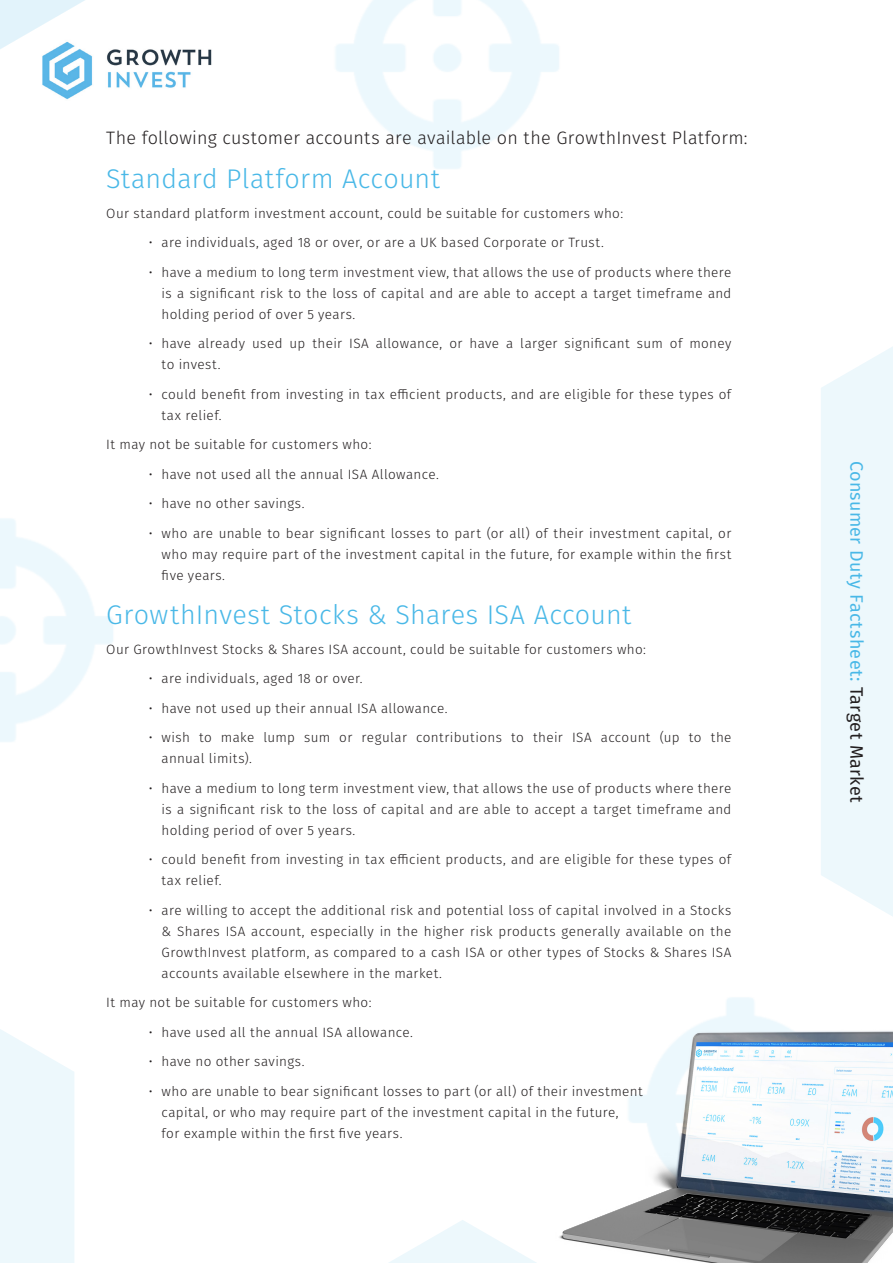
<style>
.page{position:relative;width:893px;height:1263px;background:#fff}
.page>*{position:absolute;margin:0;border:0;box-sizing:border-box;transform-origin:0 0}
.Section_Header{font:300 27px "Fira Sans";letter-spacing:.01em;color:#49b8e7}
.Short_Guide_Paragraph_-_Para{font:300 18px "Fira Sans";letter-spacing:.015em;color:#231f20}
.t1{font:18px "Fira Sans";letter-spacing:.02em;color:#49b8e7}
.Short_Guide_Paragraph_-_Para-2{font:300 13.5px/21px "Fira Sans";letter-spacing:.025em;color:#231f20}
.s1{color:#231f20}
</style>
<div class="page">
<svg style="left:821px;top:347px;width:72px;height:569px;background:#eef8fc"></svg>
<img style="left:170px;top:49px;width:42px;height:39px">
<svg style="left:0;top:0;width:170px;height:100px"></svg>
<svg style="left:0;top:1029px;width:74px;height:234px;background:#eef8fc"></svg>
<svg style="left:389px;top:1220px;width:147px;height:43px"></svg>
<img style="left:559px;top:1025px;width:334px;height:238px">
<p class="Short_Guide_Paragraph_-_Para" style="left:106px;top:125px;width:643px">The following customer accounts are available on the GrowthInvest Platform:</p>
<p class="Section_Header" style="left:106px;top:160px;width:335px">Standard Platform Account</p>
<p class="Short_Guide_Paragraph_-_Para-2" style="left:106px;top:203px;width:518px">Our standard platform investment account, could be suitable for customers who:</p>
<p class="Short_Guide_Paragraph_-_Para-2" style="left:149px;top:232px;width:457px">• are individuals, aged 18 or over, or are a UK based Corporate or Trust.</p>
<p class="Short_Guide_Paragraph_-_Para-2" style="left:162px;top:262px;width:571px;text-align:justify;text-indent:-13px">• have a medium to long term investment view, that allows the use of products where there is a significant risk to the loss of capital and are able to accept a target timeframe and holding period of over 5 years.</p>
<p class="Short_Guide_Paragraph_-_Para-2" style="left:162px;top:333px;width:571px;text-indent:-13px">• have already used up their ISA allowance, or have a larger significant sum of money to invest.</p>
<p class="Short_Guide_Paragraph_-_Para-2" style="left:162px;top:384px;width:571px;text-indent:-13px">• could benefit from investing in tax efficient products, and are eligible for these types of tax relief.</p>
<p class="Short_Guide_Paragraph_-_Para-2" style="left:106px;top:434px;width:267px">It may not be suitable for customers who:</p>
<p class="Short_Guide_Paragraph_-_Para-2" style="left:149px;top:464px;width:292px">• have not used all the annual ISA Allowance.</p>
<p class="Short_Guide_Paragraph_-_Para-2" style="left:149px;top:493px;width:157px">• have no other savings.</p>
<p class="Short_Guide_Paragraph_-_Para-2" style="left:162px;top:523px;width:571px;text-align:justify;text-indent:-13px">• who are unable to bear significant losses to part (or all) of their investment capital, or who may require part of the investment capital in the future, for example within the first five years.</p>
<p class="Section_Header" style="left:106px;top:595px;width:527px">GrowthInvest Stocks &amp; Shares ISA Account</p>
<p class="Short_Guide_Paragraph_-_Para-2" style="left:106px;top:638px;width:541px">Our GrowthInvest Stocks &amp; Shares ISA account, could be suitable for customers who:</p>
<p class="Short_Guide_Paragraph_-_Para-2" style="left:149px;top:668px;width:215px">• are individuals, aged 18 or over.</p>
<p class="Short_Guide_Paragraph_-_Para-2" style="left:149px;top:697px;width:300px">• have not used up their annual ISA allowance.</p>
<p class="Short_Guide_Paragraph_-_Para-2" style="left:162px;top:727px;width:571px;text-indent:-13px">• wish to make lump sum or regular contributions to their ISA account (up to the annual limits).</p>
<p class="Short_Guide_Paragraph_-_Para-2" style="left:162px;top:777px;width:571px;text-align:justify;text-indent:-13px">• have a medium to long term investment view, that allows the use of products where there is a significant risk to the loss of capital and are able to accept a target timeframe and holding period of over 5 years.</p>
<p class="Short_Guide_Paragraph_-_Para-2" style="left:162px;top:849px;width:571px;text-indent:-13px">• could benefit from investing in tax efficient products, and are eligible for these types of tax relief.</p>
<p class="Short_Guide_Paragraph_-_Para-2" style="left:162px;top:899px;width:571px;text-align:justify;text-indent:-13px">• are willing to accept the additional risk and potential loss of capital involved in a Stocks &amp; Shares ISA account, especially in the higher risk products generally available on the GrowthInvest platform, as compared to a cash ISA or other types of Stocks &amp; Shares ISA accounts available elsewhere in the market.</p>
<p class="Short_Guide_Paragraph_-_Para-2" style="left:106px;top:992px;width:267px">It may not be suitable for customers who:</p>
<p class="Short_Guide_Paragraph_-_Para-2" style="left:149px;top:1021px;width:266px">• have used all the annual ISA allowance.</p>
<p class="Short_Guide_Paragraph_-_Para-2" style="left:149px;top:1051px;width:157px">• have no other savings.</p>
<p class="Short_Guide_Paragraph_-_Para-2" style="left:162px;top:1080px;width:483px;text-indent:-13px">• who are unable to bear significant losses to part (or all) of their investment capital, or who may require part of the investment capital in the future,<br>for example within the first five years.</p>
<h2 class="t1" style="left:870px;top:461px;width:343px;rotate:90deg">Consumer Duty Factsheet: <span class="s1">Target Market</span></h2>
</div>
